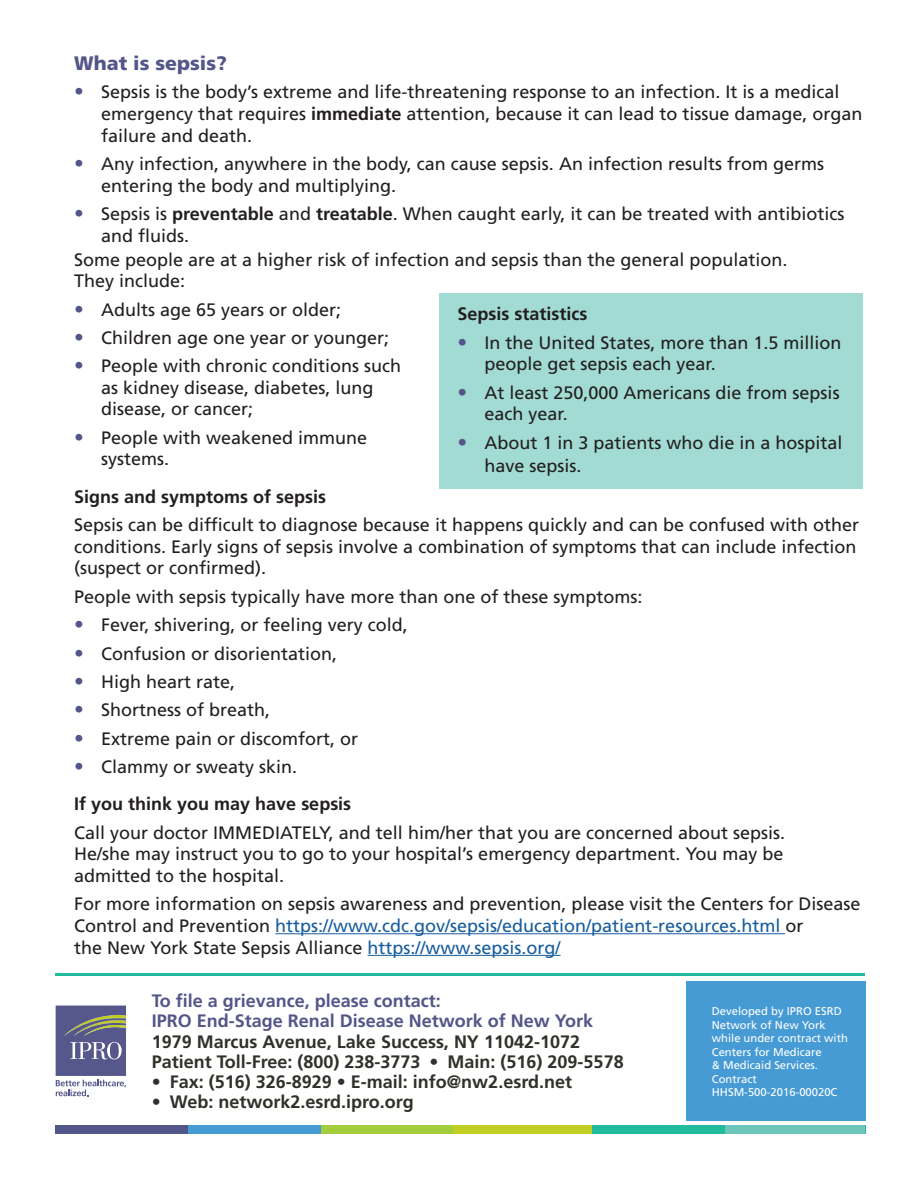
<style>
.page{position:relative;width:918px;height:1188px;background:#fff}
.page>*{position:absolute;margin:0;border:0;box-sizing:border-box;transform-origin:0 0}
.Paragraph_Style_4{font:900 19.5px "Frutiger LT Std";color:#535688}
.Paragraph_Style_4-2{font:18px/21.6px "Frutiger LT Std";color:#231f20}
.Paragraph_Style_6{font:18px/21.6px "Frutiger LT Std";color:#231f20}
.Contact{font:700 18px "Frutiger LT Std";color:#31302a}
.Contact-2{font:700 18px "Frutiger LT Std";color:#535688}
.Paragraph_Style_6-2{font:700 18px "Frutiger LT Std";color:#231f20}
.Paragraph_Style_4-3{font:700 18px "Frutiger LT Std";color:#231f20}
.legal{font:11.25px/13.5px "Frutiger LT Std";color:#fff}
.s1{font-weight:900;font-size:19.5px;color:#535688}
.s2{font-weight:700}
.s3{color:#175d9e}
</style>
<div class="page">
<div style="left:686px;top:981px;width:179px;height:139px;background:#479bd4"></div>
<div style="left:55px;top:1125px;width:810px;height:9px;background:#535688"></div>
<div style="left:188px;top:1125px;width:677px;height:9px;background:#479bd4"></div>
<div style="left:321px;top:1125px;width:544px;height:9px;background:#a3cd3c"></div>
<div style="left:453px;top:1125px;width:412px;height:9px;background:#c1ce23"></div>
<div style="left:592px;top:1125px;width:273px;height:9px;background:#22bb9e"></div>
<div style="left:725px;top:1125px;width:140px;height:9px;background:#6cc7ba"></div>
<svg style="left:56px;top:1006px;width:70px;height:90px"></svg>
<hr style="left:55px;top:973px;width:810px;height:3px;background:#22bb9e">
<div style="left:440px;top:293px;width:423px;height:196px;background:#a2dbd3"></div>
<hr style="left:275px;top:933px;width:510px;height:1px;background:#175d9e">
<hr style="left:368px;top:955px;width:193px;height:1px;background:#175d9e">
<p class="Paragraph_Style_4" style="left:74px;top:52px;width:154px">What is sepsis?</p>
<p class="Paragraph_Style_4-2" style="left:101px;top:82px;width:763px;text-indent:-27px"><span class="s1">•</span> Sepsis is the body’s extreme and life-threatening response to an infection. It is a medical emergency that requires <span class="s2">immediate</span> attention, because it can lead to tissue damage, organ failure and death.</p>
<p class="Paragraph_Style_4-2" style="left:101px;top:153px;width:724px;text-indent:-27px"><span class="s1">•</span> Any infection, anywhere in the body, can cause sepsis. An infection results from germs entering the body and multiplying.</p>
<p class="Paragraph_Style_4-2" style="left:101px;top:203px;width:745px;text-indent:-27px"><span class="s1">•</span> Sepsis is <span class="s2">preventable</span> and <span class="s2">treatable</span>. When caught early, it can be treated with antibiotics and fluids.</p>
<p class="Paragraph_Style_6" style="left:74px;top:249px;width:715px">Some people are at a higher risk of infection and sepsis than the general population.<br>They include:</p>
<p class="Paragraph_Style_4-2" style="left:74px;top:299px;width:269px"><span class="s1">•</span> Adults age 65 years or older;</p>
<p class="Paragraph_Style_4-2" style="left:74px;top:327px;width:317px"><span class="s1">•</span> Children age one year or younger;</p>
<p class="Paragraph_Style_4-2" style="left:101px;top:355px;width:302px;text-indent:-27px"><span class="s1">•</span> People with chronic conditions such as kidney disease, diabetes, lung disease, or cancer;</p>
<p class="Paragraph_Style_4-2" style="left:101px;top:427px;width:268px;text-indent:-27px"><span class="s1">•</span> People with weakened immune systems.</p>
<p class="Paragraph_Style_4-3" style="left:74px;top:486px;width:253px">Signs and symptoms of sepsis</p>
<p class="Paragraph_Style_6" style="left:74px;top:514px;width:786px">Sepsis can be difficult to diagnose because it happens quickly and can be confused with other conditions. Early signs of sepsis involve a combination of symptoms that can include infection (suspect or confirmed).</p>
<p class="Paragraph_Style_6" style="left:74px;top:586px;width:570px">People with sepsis typically have more than one of these symptoms:</p>
<p class="Paragraph_Style_4-2" style="left:74px;top:614px;width:335px"><span class="s1">•</span> Fever, shivering, or feeling very cold,</p>
<p class="Paragraph_Style_4-2" style="left:74px;top:643px;width:265px"><span class="s1">•</span> Confusion or disorientation,</p>
<p class="Paragraph_Style_4-2" style="left:74px;top:671px;width:163px"><span class="s1">•</span> High heart rate,</p>
<p class="Paragraph_Style_4-2" style="left:74px;top:699px;width:198px"><span class="s1">•</span> Shortness of breath,</p>
<p class="Paragraph_Style_4-2" style="left:74px;top:728px;width:286px"><span class="s1">•</span> Extreme pain or discomfort, or</p>
<p class="Paragraph_Style_4-2" style="left:74px;top:756px;width:225px"><span class="s1">•</span> Clammy or sweaty skin.</p>
<p class="Paragraph_Style_6-2" style="left:74px;top:794px;width:279px">If you think you may have sepsis</p>
<p class="Paragraph_Style_4-2" style="left:74px;top:822px;width:712px;text-align:justify">Call your doctor IMMEDIATELY, and tell him/her that you are concerned about sepsis.<br>He/she may instruct you to go to your hospital’s emergency department. You may be admitted to the hospital.</p>
<p class="Paragraph_Style_4-2" style="left:74px;top:893px;width:788px">For more information on sepsis awareness and prevention, please visit the Centers for Disease<br>Control and Prevention <span class="s3">https://www.cdc.gov/sepsis/education/patient-resources.html</span> or<br>the New York State Sepsis Alliance <span class="s3">https://www.sepsis.org/</span></p>
<p class="Paragraph_Style_6-2" style="left:458px;top:304px;width:131px">Sepsis statistics</p>
<p class="Paragraph_Style_4-2" style="left:485px;top:332px;width:359px;text-indent:-27px"><span class="s1">•</span> In the United States, more than 1.5 million people get sepsis each year.</p>
<p class="Paragraph_Style_4-2" style="left:485px;top:382px;width:357px;text-indent:-27px"><span class="s1">•</span> At least 250,000 Americans die from sepsis each year.</p>
<p class="Paragraph_Style_4-2" style="left:485px;top:431px;width:360px;line-height:23.4px;text-indent:-27px"><span class="s1">•</span> About 1 in 3 patients who die in a hospital have sepsis.</p>
<p class="Contact-2" style="left:152px;top:990px;width:291px">To file a grievance, please contact:</p>
<p class="Contact-2" style="left:152px;top:1010px;width:443px">IPRO End-Stage Renal Disease Network of New York</p>
<p class="Contact" style="left:152px;top:1031px;width:430px">1979 Marcus Avenue, Lake Success, NY 11042-1072</p>
<p class="Contact" style="left:152px;top:1051px;width:473px">Patient Toll-Free: (800) 238-3773 • Main: (516) 209-5578</p>
<p class="Contact" style="left:152px;top:1071px;width:422px">• Fax: (516) 326-8929 • E-mail: info@nw2.esrd.net</p>
<p class="Contact" style="left:152px;top:1091px;width:264px">• Web: network2.esrd.ipro.org</p>
<p class="legal" style="left:712px;top:1005px;width:138px">Developed by IPRO ESRD<br>Network of New York while under contract with<br>Centers for Medicare<br>&amp; Medicaid Services.<br>Contract<br>HHSM-500-2016-00020C</p>
</div>
